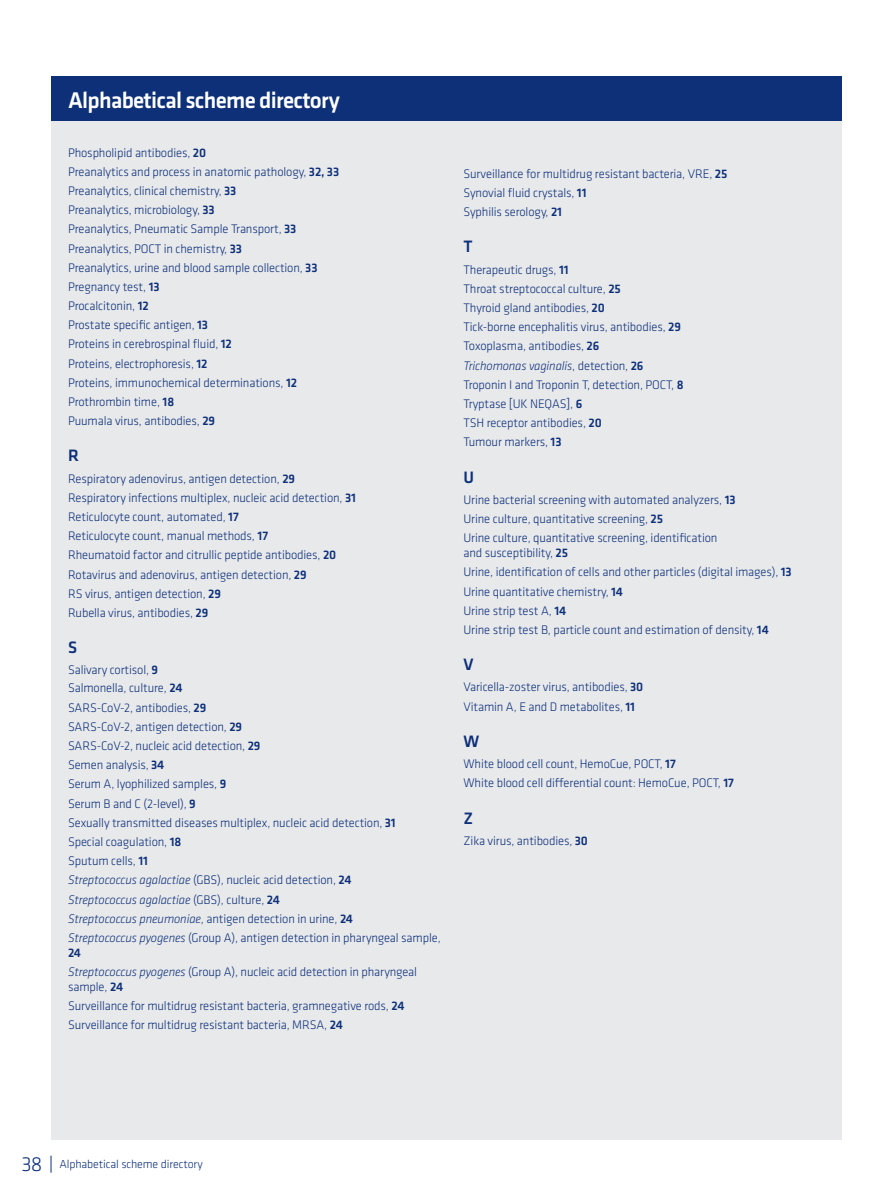
<style>
.page{position:relative;width:893px;height:1191px;background:#fff}
.page>*{position:absolute;margin:0;border:0;box-sizing:border-box;transform-origin:0 0}
.YE_nosto{font:500 23.55px "Klavika";letter-spacing:-.03em;color:#fff}
.PC_Updates_väliotsik{font:500 17.1px "Klavika";color:#0d3079}
.PC_Updates_leipis{font:300 12.9px/15px "Klavika";letter-spacing:-.01em;color:#0d3079}
.PC_Updates_leipis-2{font:italic 300 12.9px "Klavika";letter-spacing:-.01em;color:#0d3079}
.Sivuotsikko{font:300 12px "Klavika";letter-spacing:-.01em;color:#0d3079}
.s1{font-weight:500}
.s2{font-style:italic}
.s3{font-style:normal}
.s4{font-weight:500;font-style:normal}
.s5{font-size:21px}
</style>
<div class="page">
<div style="left:51px;top:77px;width:791px;height:1063px;background:#e6e7e9"></div>
<div style="left:51px;top:77px;width:791px;height:44px;background:#0d3079"></div>
<svg style="left:51px;top:1155px;width:1px;height:17px"></svg>
<p class="YE_nosto" style="left:68px;top:84px;width:273px">Alphabetical scheme directory</p>
<p class="PC_Updates_leipis" style="left:68px;top:145px;width:140px">Phospholipid antibodies, <span class="s1">20</span></p>
<p class="PC_Updates_leipis" style="left:68px;top:164px;width:273px">Preanalytics and process in anatomic pathology, <span class="s1">32, 33</span></p>
<p class="PC_Updates_leipis" style="left:68px;top:183px;width:170px">Preanalytics, clinical chemistry, <span class="s1">33</span></p>
<p class="PC_Updates_leipis" style="left:68px;top:202px;width:148px">Preanalytics, microbiology, <span class="s1">33</span></p>
<p class="PC_Updates_leipis" style="left:68px;top:221px;width:230px">Preanalytics, Pneumatic Sample Transport, <span class="s1">33</span></p>
<p class="PC_Updates_leipis" style="left:68px;top:241px;width:175px">Preanalytics, POCT in chemistry, <span class="s1">33</span></p>
<p class="PC_Updates_leipis" style="left:68px;top:260px;width:251px">Preanalytics, urine and blood sample collection, <span class="s1">33</span></p>
<p class="PC_Updates_leipis" style="left:68px;top:279px;width:93px">Pregnancy test, <span class="s1">13</span></p>
<p class="PC_Updates_leipis" style="left:68px;top:298px;width:82px">Procalcitonin, <span class="s1">12</span></p>
<p class="PC_Updates_leipis" style="left:68px;top:317px;width:142px">Prostate specific antigen, <span class="s1">13</span></p>
<p class="PC_Updates_leipis" style="left:68px;top:336px;width:165px">Proteins in cerebrospinal fluid, <span class="s1">12</span></p>
<p class="PC_Updates_leipis" style="left:68px;top:356px;width:141px">Proteins, electrophoresis, <span class="s1">12</span></p>
<p class="PC_Updates_leipis" style="left:68px;top:375px;width:231px">Proteins, immunochemical determinations, <span class="s1">12</span></p>
<p class="PC_Updates_leipis" style="left:68px;top:394px;width:108px">Prothrombin time, <span class="s1">18</span></p>
<p class="PC_Updates_leipis" style="left:68px;top:413px;width:149px">Puumala virus, antibodies, <span class="s1">29</span></p>
<p class="PC_Updates_väliotsik" style="left:68px;top:444px;width:12px">R</p>
<p class="PC_Updates_leipis" style="left:68px;top:471px;width:229px">Respiratory adenovirus, antigen detection, <span class="s1">29</span></p>
<p class="PC_Updates_leipis" style="left:68px;top:490px;width:289px">Respiratory infections multiplex, nucleic acid detection, <span class="s1">31</span></p>
<p class="PC_Updates_leipis" style="left:68px;top:509px;width:172px">Reticulocyte count, automated, <span class="s1">17</span></p>
<p class="PC_Updates_leipis" style="left:68px;top:528px;width:202px">Reticulocyte count, manual methods, <span class="s1">17</span></p>
<p class="PC_Updates_leipis" style="left:68px;top:547px;width:270px">Rheumatoid factor and citrullic peptide antibodies, <span class="s1">20</span></p>
<p class="PC_Updates_leipis" style="left:68px;top:567px;width:240px">Rotavirus and adenovirus, antigen detection, <span class="s1">29</span></p>
<p class="PC_Updates_leipis" style="left:68px;top:586px;width:154px">RS virus, antigen detection, <span class="s1">29</span></p>
<p class="PC_Updates_leipis" style="left:68px;top:605px;width:142px">Rubella virus, antibodies, <span class="s1">29</span></p>
<p class="PC_Updates_väliotsik" style="left:68px;top:636px;width:11px">S</p>
<p class="PC_Updates_leipis" style="left:68px;top:661px;width:116px;line-height:18px">Salivary cortisol, <span class="s1">9<br></span>Salmonella, culture, <span class="s1">24</span></p>
<p class="PC_Updates_leipis" style="left:68px;top:700px;width:140px">SARS-CoV-2, antibodies, <span class="s1">29</span></p>
<p class="PC_Updates_leipis" style="left:68px;top:719px;width:176px">SARS-CoV-2, antigen detection, <span class="s1">29</span></p>
<p class="PC_Updates_leipis" style="left:68px;top:738px;width:194px">SARS-CoV-2, nucleic acid detection, <span class="s1">29</span></p>
<p class="PC_Updates_leipis" style="left:68px;top:757px;width:98px">Semen analysis, <span class="s1">34</span></p>
<p class="PC_Updates_leipis" style="left:68px;top:776px;width:160px">Serum A, lyophilized samples, <span class="s1">9</span></p>
<p class="PC_Updates_leipis" style="left:68px;top:795px;width:129px">Serum B and C (2-level), <span class="s1">9</span></p>
<p class="PC_Updates_leipis" style="left:68px;top:815px;width:329px">Sexually transmitted diseases multiplex, nucleic acid detection, <span class="s1">31</span></p>
<p class="PC_Updates_leipis" style="left:68px;top:834px;width:115px">Special coagulation, <span class="s1">18</span></p>
<p class="PC_Updates_leipis" style="left:68px;top:853px;width:81px">Sputum cells, <span class="s1">11</span></p>
<p class="PC_Updates_leipis" style="left:68px;top:872px;width:285px"><span class="s2">Streptococcus agalactiae</span> (GBS), nucleic acid detection, <span class="s1">24</span></p>
<p class="PC_Updates_leipis-2" style="left:68px;top:891px;width:213px">Streptococcus agalactiae <span class="s3">(GBS), culture,</span> <span class="s4">24</span></p>
<p class="PC_Updates_leipis" style="left:68px;top:910px;width:287px"><span class="s2">Streptococcus pneumoniae</span>, antigen detection in urine, <span class="s1">24</span></p>
<p class="PC_Updates_leipis" style="left:68px;top:930px;width:374px"><span class="s2">Streptococcus pyogenes</span> (Group A), antigen detection in pharyngeal sample,<br><span class="s1">24</span></p>
<p class="PC_Updates_leipis" style="left:68px;top:964px;width:351px"><span class="s2">Streptococcus pyogenes</span> (Group A), nucleic acid detection in pharyngeal sample, <span class="s1">24</span></p>
<p class="PC_Updates_leipis" style="left:68px;top:998px;width:338px">Surveillance for multidrug resistant bacteria, gramnegative rods, <span class="s1">24</span></p>
<p class="PC_Updates_leipis" style="left:68px;top:1017px;width:276px">Surveillance for multidrug resistant bacteria, MRSA, <span class="s1">24</span></p>
<p class="PC_Updates_leipis" style="left:463px;top:166px;width:265px">Surveillance for multidrug resistant bacteria, VRE, <span class="s1">25</span></p>
<p class="PC_Updates_leipis" style="left:463px;top:185px;width:124px">Synovial fluid crystals, <span class="s1">11</span></p>
<p class="PC_Updates_leipis" style="left:463px;top:204px;width:100px">Syphilis serology, <span class="s1">21</span></p>
<p class="PC_Updates_väliotsik" style="left:463px;top:235px;width:11px">T</p>
<p class="PC_Updates_leipis" style="left:463px;top:262px;width:107px">Therapeutic drugs, <span class="s1">11</span></p>
<p class="PC_Updates_leipis" style="left:463px;top:281px;width:159px">Throat streptococcal culture, <span class="s1">25</span></p>
<p class="PC_Updates_leipis" style="left:463px;top:300px;width:143px">Thyroid gland antibodies, <span class="s1">20</span></p>
<p class="PC_Updates_leipis" style="left:463px;top:319px;width:219px">Tick-borne encephalitis virus, antibodies, <span class="s1">29</span></p>
<p class="PC_Updates_leipis" style="left:463px;top:338px;width:137px">Toxoplasma, antibodies, <span class="s1">26</span></p>
<p class="PC_Updates_leipis-2" style="left:463px;top:357px;width:182px">Trichomonas vaginalis<span class="s3">, detection,</span> <span class="s4">26</span></p>
<p class="PC_Updates_leipis" style="left:463px;top:377px;width:222px">Troponin I and Troponin T, detection, POCT, <span class="s1">8</span></p>
<p class="PC_Updates_leipis" style="left:463px;top:396px;width:120px">Tryptase [UK NEQAS], <span class="s1">6</span></p>
<p class="PC_Updates_leipis" style="left:463px;top:415px;width:140px">TSH receptor antibodies, <span class="s1">20</span></p>
<p class="PC_Updates_leipis" style="left:463px;top:434px;width:100px">Tumour markers, <span class="s1">13</span></p>
<p class="PC_Updates_väliotsik" style="left:463px;top:465px;width:12px">U</p>
<p class="PC_Updates_leipis" style="left:463px;top:492px;width:274px">Urine bacterial screening with automated analyzers, <span class="s1">13</span></p>
<p class="PC_Updates_leipis" style="left:463px;top:511px;width:201px">Urine culture, quantitative screening, <span class="s1">25</span></p>
<p class="PC_Updates_leipis" style="left:463px;top:530px;width:255px">Urine culture, quantitative screening, identification and susceptibility, <span class="s1">25</span></p>
<p class="PC_Updates_leipis" style="left:463px;top:564px;width:330px">Urine, identification of cells and other particles (digital images), <span class="s1">13</span></p>
<p class="PC_Updates_leipis" style="left:463px;top:583px;width:161px">Urine quantitative chemistry, <span class="s1">14</span></p>
<p class="PC_Updates_leipis" style="left:463px;top:603px;width:104px">Urine strip test A, <span class="s1">14</span></p>
<p class="PC_Updates_leipis" style="left:463px;top:622px;width:307px">Urine strip test B, particle count and estimation of density, <span class="s1">14</span></p>
<p class="PC_Updates_väliotsik" style="left:463px;top:653px;width:12px">V</p>
<p class="PC_Updates_leipis" style="left:463px;top:679px;width:181px">Varicella-zoster virus, antibodies, <span class="s1">30</span></p>
<p class="PC_Updates_leipis" style="left:463px;top:698px;width:173px">Vitamin A, E and D metabolites, <span class="s1">11</span></p>
<p class="PC_Updates_väliotsik" style="left:463px;top:729px;width:17px">W</p>
<p class="PC_Updates_leipis" style="left:463px;top:756px;width:214px">White blood cell count, HemoCue, POCT, <span class="s1">17</span></p>
<p class="PC_Updates_leipis" style="left:463px;top:775px;width:272px">White blood cell differential count: HemoCue, POCT, <span class="s1">17</span></p>
<p class="PC_Updates_väliotsik" style="left:463px;top:806px;width:11px">Z</p>
<p class="PC_Updates_leipis" style="left:463px;top:833px;width:126px">Zika virus, antibodies, <span class="s1">30</span></p>
<p class="Sivuotsikko" style="left:22px;top:1156px;width:183px"><span class="s5">38</span> Alphabetical scheme directory</p>
</div>
